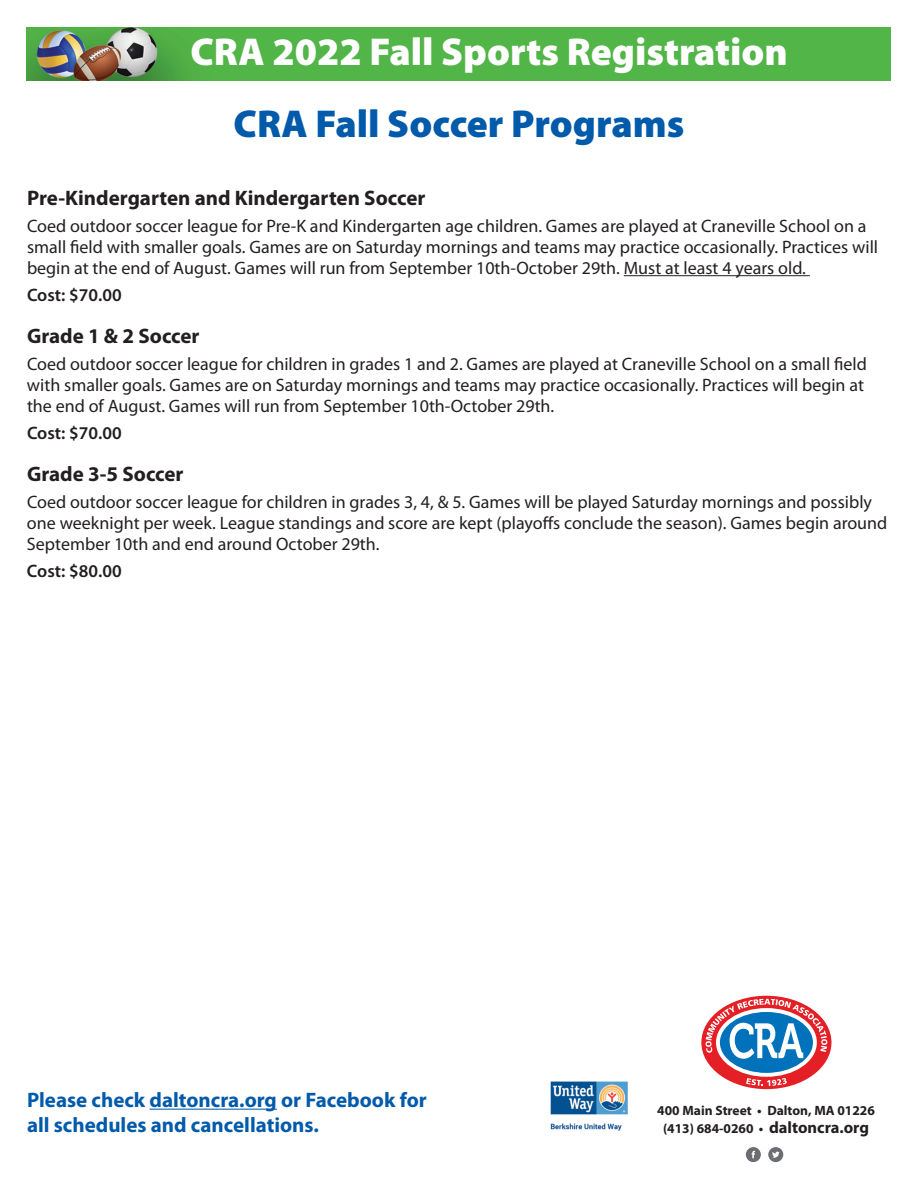
<style>
.page{position:relative;width:918px;height:1188px;background:#fff}
.page>*{position:absolute;margin:0;border:0;box-sizing:border-box;transform-origin:0 0}
.t1{font:900 39px "Myriad Pro";color:#fff}
.t2{font:900 39px "Myriad Pro";color:#015aaa}
.t3{font:700 21px/25.5px "Myriad Pro";color:#015aaa}
.t4{font:700 21px "Myriad Pro";color:#231f20}
.t5{font:18px/21px "Myriad Pro";color:#231f20}
.t6{font:600 18px "Myriad Pro";color:#231f20}
.t7{font:700 13.5px/18px "Myriad Pro";color:#231f20;text-align:center}
.s1{font-size:16.5px}
</style>
<div class="page">
<img style="left:27px;top:27px;width:864px;height:54px">
<hr style="left:624px;top:275px;width:186px;height:1px;background:#231f20">
<hr style="left:150px;top:1109px;width:127px;height:1px;background:#015aaa">
<svg style="left:700px;top:995px;width:133px;height:95px;fill:#e41f25"></svg>
<div style="left:699px;top:994px;width:135px;height:97px;border:2px solid #fff;border-radius:50%"></div>
<svg style="left:718px;top:1010px;width:97px;height:65px"></svg>
<div style="left:716px;top:1008px;width:101px;height:69px;border:4px solid #fff;border-radius:50%"></div>
<svg style="left:705px;top:999px;width:122px;height:60px"></svg>
<svg style="left:746px;top:1078px;width:41px;height:8px"></svg>
<svg style="left:746px;top:1147px;width:15px;height:15px"></svg>
<svg style="left:768px;top:1147px;width:15px;height:15px"></svg>
<img style="left:550px;top:1081px;width:78px;height:50px">
<h1 class="t1" style="left:190px;top:37px;width:599px">CRA 2022 Fall Sports Registration</h1>
<h1 class="t2" style="left:234px;top:110px;width:452px">CRA Fall Soccer Programs</h1>
<p class="t4" style="left:27px;top:190px;width:400px">Pre-Kindergarten and Kindergarten Soccer</p>
<p class="t5" style="left:27px;top:217px;width:853px">Coed outdoor soccer league for Pre-K and Kindergarten age children. Games are played at Craneville School on a small field with smaller goals. Games are on Saturday mornings and teams may practice occasionally. Practices will begin at the end of August. Games will run from September 10th-October 29th. Must at least 4 years old.</p>
<p class="t6" style="left:27px;top:288px;width:96px">Cost: $70.00</p>
<p class="t4" style="left:27px;top:328px;width:174px">Grade 1 &amp; 2 Soccer</p>
<p class="t5" style="left:27px;top:355px;width:841px">Coed outdoor soccer league for children in grades 1 and 2. Games are played at Craneville School on a small field with smaller goals. Games are on Saturday mornings and teams may practice occasionally. Practices will begin at the end of August. Games will run from September 10th-October 29th.</p>
<p class="t6" style="left:27px;top:426px;width:96px">Cost: $70.00</p>
<p class="t4" style="left:27px;top:466px;width:158px">Grade 3-5 Soccer</p>
<p class="t5" style="left:27px;top:493px;width:862px">Coed outdoor soccer league for children in grades 3, 4, &amp; 5. Games will be played Saturday mornings and possibly one weeknight per week. League standings and score are kept (playoffs conclude the season). Games begin around<br>September 10th and end around October 29th.</p>
<p class="t6" style="left:27px;top:564px;width:96px">Cost: $80.00</p>
<p class="t3" style="left:27px;top:1089px;width:401px">Please check daltoncra.org or Facebook for all schedules and cancellations.</p>
<p class="t7" style="left:657px;top:1102px;width:219px">400 Main Street • Dalton, MA 01226 (413) 684-0260 • <span class="s1">daltoncra.org</span></p>
</div>
